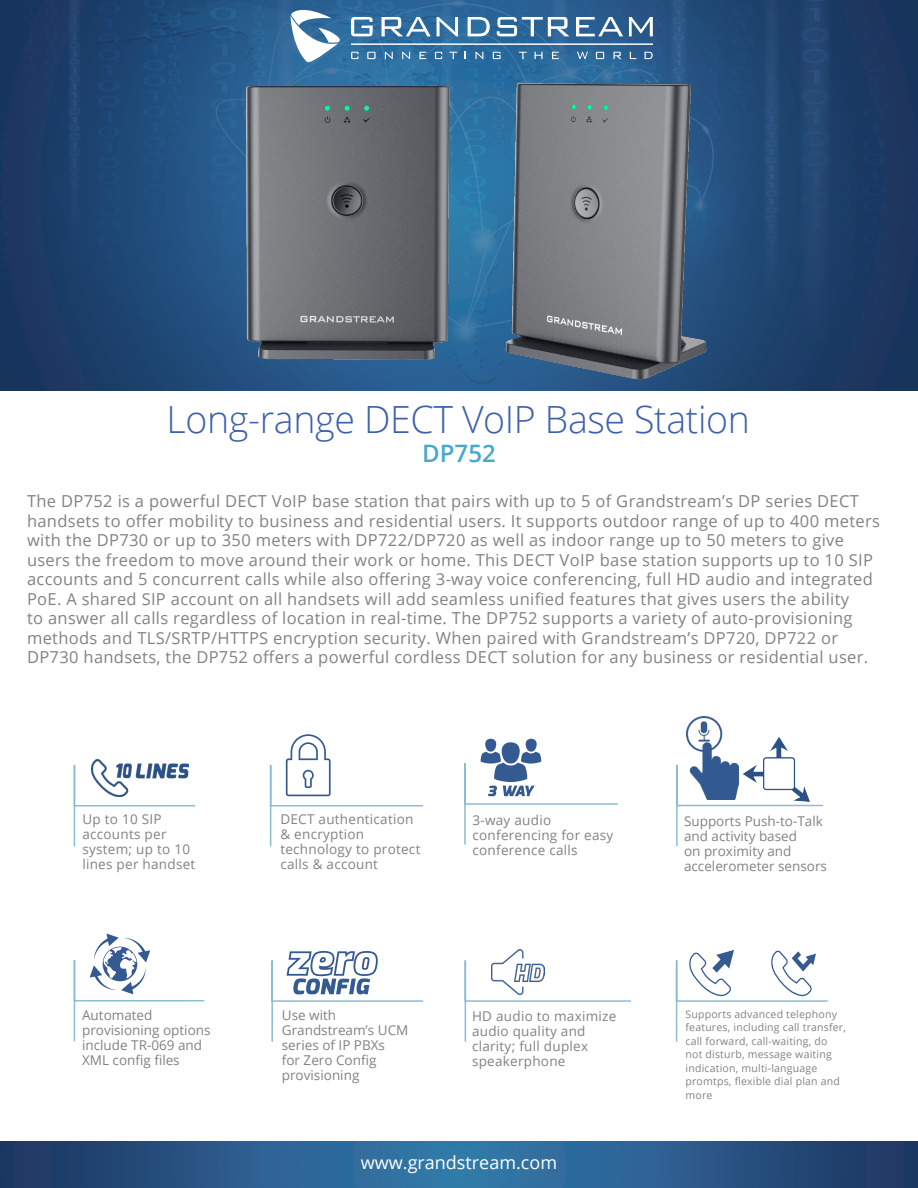
<style>
.page{position:relative;width:918px;height:1188px;background:#fff}
.page>*{position:absolute;margin:0;border:0;box-sizing:border-box;transform-origin:0 0}
.t1{font:300 37.5px "Open Sans";letter-spacing:-.01em;color:#3e60ac}
.t2{font:600 24px "Open Sans";color:#46a8ca}
.t3{font:18px "Open Sans";color:#fff}
.t4{font:16.5px/19.5px "Open Sans";letter-spacing:.02em;color:#808285}
.t5{font:13.5px/15px "Open Sans";letter-spacing:.02em;color:#808285}
.t6{font:13.5px/15px "Open Sans";color:#808285}
.t7{font:10.5px/13.5px "Open Sans";letter-spacing:.02em;color:#808285}
</style>
<div class="page">
<img style="left:0;top:0;width:918px;height:391px">
<svg style="left:291px;top:10px;width:49px;height:38px"></svg>
<svg style="left:351px;top:17px;width:22px;height:19px"></svg>
<svg style="left:382px;top:17px;width:49px;height:19px"></svg>
<svg style="left:437px;top:17px;width:21px;height:19px"></svg>
<svg style="left:468px;top:17px;width:22px;height:19px"></svg>
<svg style="left:497px;top:17px;width:72px;height:19px"></svg>
<svg style="left:576px;top:17px;width:47px;height:19px"></svg>
<svg style="left:629px;top:17px;width:24px;height:19px"></svg>
<svg style="left:476px;top:52px;width:7px;height:7px"></svg>
<svg style="left:493px;top:52px;width:8px;height:7px"></svg>
<svg style="left:519px;top:52px;width:8px;height:7px"></svg>
<svg style="left:535px;top:52px;width:8px;height:7px"></svg>
<svg style="left:552px;top:52px;width:7px;height:7px"></svg>
<svg style="left:645px;top:52px;width:8px;height:7px"></svg>
<svg style="left:596px;top:52px;width:8px;height:7px"></svg>
<svg style="left:614px;top:52px;width:7px;height:7px"></svg>
<svg style="left:630px;top:52px;width:6px;height:7px"></svg>
<svg style="left:577px;top:52px;width:11px;height:7px"></svg>
<hr style="left:351px;top:44px;width:302px;height:1px;background:#fff">
<svg style="left:0;top:1142px;width:918px;height:46px;background:#295988"></svg>
<svg style="left:73px;top:764px;width:123px;height:83px"></svg>
<svg style="left:464px;top:960px;width:167px;height:82px"></svg>
<img style="left:92px;top:760px;width:97px;height:36px">
<svg style="left:269px;top:734px;width:155px;height:113px"></svg>
<div style="left:485px;top:739px;width:12px;height:13px;background:#355a92;border-radius:50%"></div>
<div style="left:525px;top:739px;width:12px;height:13px;background:#355a92;border-radius:50%"></div>
<svg style="left:464px;top:742px;width:154px;height:103px"></svg>
<svg style="left:73px;top:934px;width:132px;height:108px"></svg>
<svg style="left:271px;top:951px;width:153px;height:91px"></svg>
<svg style="left:675px;top:950px;width:153px;height:92px"></svg>
<img style="left:491px;top:950px;width:54px;height:44px">
<img style="left:216px;top:48px;width:252px;height:315px">
<svg style="left:676px;top:764px;width:148px;height:83px"></svg>
<img style="left:686px;top:716px;width:53px;height:84px">
<img style="left:744px;top:738px;width:65px;height:64px">
<img style="left:495px;top:79px;width:252px;height:312px">
<p class="t1" style="left:167px;top:394px;width:585px">Long-range DECT VoIP Base Station</p>
<p class="t2" style="left:422px;top:437px;width:75px">DP752</p>
<p class="t4" style="left:27px;top:491px;width:855px">The DP752 is a powerful DECT VoIP base station that pairs with up to 5 of Grandstream’s DP series DECT handsets to offer mobility to business and residential users. It supports outdoor range of up to 400 meters with the DP730 or up to 350 meters with DP722/DP720 as well as indoor range up to 50 meters to give users the freedom to move around their work or home. This DECT VoIP base station supports up to 10 SIP accounts and 5 concurrent calls while also offering 3-way voice conferencing, full HD audio and integrated PoE. A shared SIP account on all handsets will add seamless unified features that gives users the ability<br>to answer all calls regardless of location in real-time. The DP752 supports a variety of auto-provisioning methods and TLS/SRTP/HTTPS encryption security. When paired with Grandstream’s DP720, DP722 or DP730 handsets, the DP752 offers a powerful cordless DECT solution for any business or residential user.</p>
<p class="t5" style="left:82px;top:812px;width:114px">Up to 10 SIP accounts per system; up to 10 lines per handset</p>
<p class="t5" style="left:280px;top:812px;width:142px">DECT authentication &amp; encryption technology to protect calls &amp; account</p>
<p class="t5" style="left:472px;top:812px;width:142px">3-way audio conferencing for easy conference calls</p>
<p class="t6" style="left:684px;top:813px;width:144px">Supports Push-to-Talk and activity based<br>on proximity and accelerometer sensors</p>
<p class="t6" style="left:82px;top:1007px;width:130px">Automated provisioning options include TR-069 and<br>XML config files</p>
<p class="t6" style="left:282px;top:1008px;width:128px">Use with<br>Grandstream’s UCM series of IP PBXs<br>for Zero Config provisioning</p>
<p class="t7" style="left:686px;top:1007px;width:162px">Supports advanced telephony features, including call transfer, call forward, call-waiting, do not disturb, message waiting indication, multi-language promtps, flexible dial plan and more</p>
<p class="t5" style="left:472px;top:1008px;width:146px">HD audio to maximize audio quality and clarity; full duplex speakerphone</p>
<p class="t3" style="left:361px;top:1151px;width:198px">www.grandstream.com</p>
</div>
